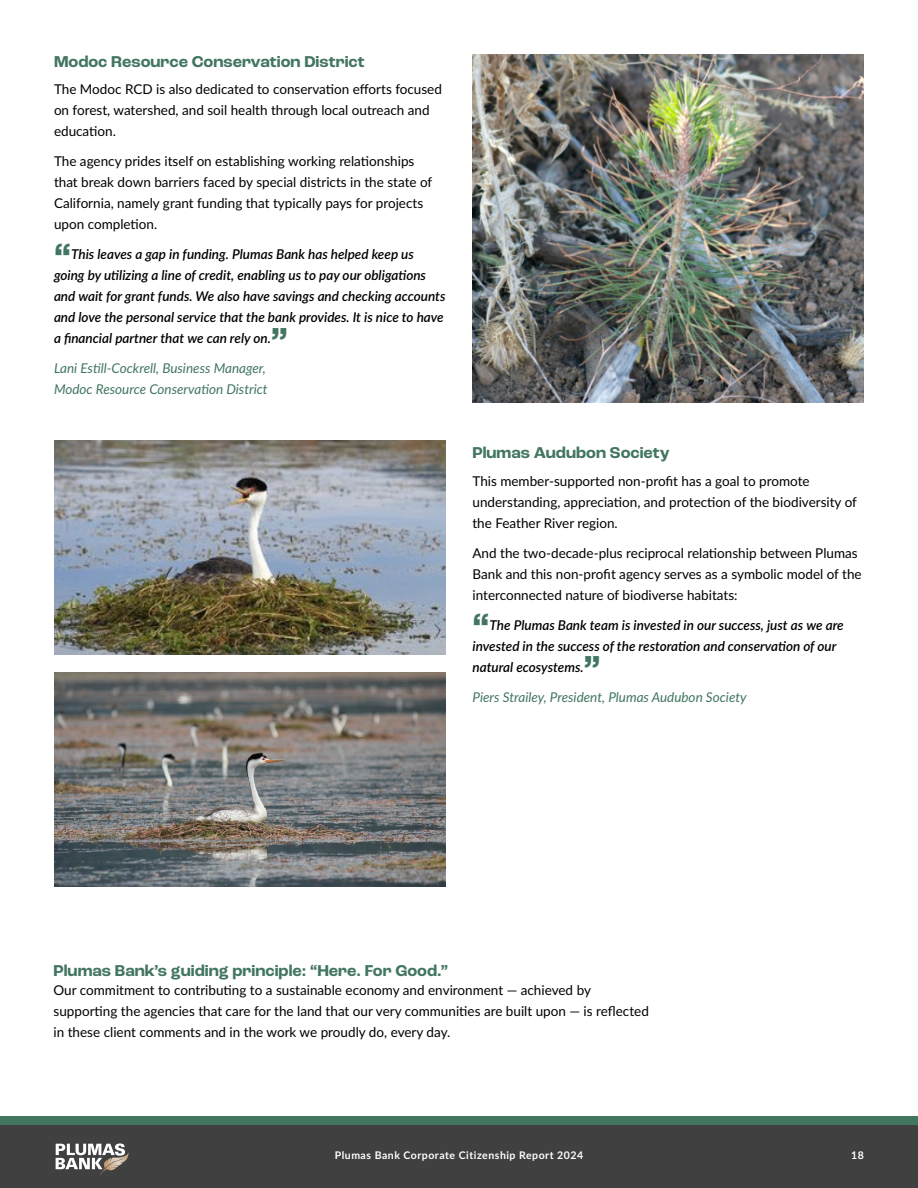
<style>
.page{position:relative;width:918px;height:1188px;background:#fff}
.page>*{position:absolute;margin:0;border:0;box-sizing:border-box;transform-origin:0 0}
.t1{font:100 extra-condensed 39px "Roc Grotesk Variable";color:#427660}
.t2{font:100 extra-condensed 16.5px "Roc Grotesk Variable";color:#427660}
.t3{font:13.5px/21px "Lato";color:#000}
.t4{font:italic 600 13.5px/21px "Lato";color:#000}
.t5{font:italic 13.5px/21px "Lato";color:#427660}
.t6{font:700 10.5px "Lato";letter-spacing:.05em;color:#fff}
</style>
<div class="page">
<img style="left:54px;top:441px;width:392px;height:213px">
<img style="left:54px;top:673px;width:392px;height:214px">
<img style="left:472px;top:54px;width:392px;height:349px">
<div style="left:0;top:1125px;width:918px;height:63px;background:#3f403f"></div>
<div style="left:0;top:1116px;width:918px;height:9px;background:#427660"></div>
<svg style="left:56px;top:1143px;width:73px;height:32px"></svg>
<p class="t2" style="left:54px;top:53px;width:312px">Modoc Resource Conservation District</p>
<p class="t3" style="left:54px;top:78px;width:390px">The Modoc RCD is also dedicated to conservation efforts focused on forest, watershed, and soil health through local outreach and education.</p>
<p class="t3" style="left:54px;top:150px;width:380px">The agency prides itself on establishing working relationships that break down barriers faced by special districts in the state of California, namely grant funding that typically pays for projects upon completion.</p>
<h1 class="t1" style="left:54px;top:236px;width:19px">“</h1>
<p class="t4" style="left:54px;top:243px;width:393px;text-indent:17px">This leaves a gap in funding. Plumas Bank has helped keep us going by utilizing a line of credit, enabling us to pay our obligations and wait for grant funds. We also have savings and checking accounts and love the personal service that the bank provides. It is nice to have a financial partner that we can rely on.</p>
<h1 class="t1" style="left:271px;top:320px;width:19px">”</h1>
<p class="t5" style="left:54px;top:357px;width:215px">Lani Estill-Cockrell, Business Manager,<br>Modoc Resource Conservation District</p>
<p class="t2" style="left:472px;top:444px;width:199px">Plumas Audubon Society</p>
<p class="t3" style="left:472px;top:470px;width:386px">This member-supported non-profit has a goal to promote understanding, appreciation, and protection of the biodiversity of the Feather River region.</p>
<p class="t3" style="left:472px;top:542px;width:391px">And the two-decade-plus reciprocal relationship between Plumas<br>Bank and this non-profit agency serves as a symbolic model of the interconnected nature of biodiverse habitats:</p>
<h1 class="t1" style="left:472px;top:607px;width:19px">“</h1>
<p class="t4" style="left:473px;top:614px;width:373px;text-indent:17px">The Plumas Bank team is invested in our success, just as we are invested in the success of the restoration and conservation of our natural ecosystems.</p>
<h1 class="t1" style="left:584px;top:649px;width:19px">”</h1>
<p class="t5" style="left:472px;top:686px;width:276px">Piers Strailey, President, Plumas Audubon Society</p>
<p class="t2" style="left:54px;top:961px;width:396px">Plumas Bank’s guiding principle: “Here. For Good.”</p>
<p class="t3" style="left:54px;top:979px;width:597px">Our commitment to contributing to a sustainable economy and environment — achieved by supporting the agencies that care for the land that our very communities are built upon — is reflected in these client comments and in the work we proudly do, every day.</p>
<p class="t6" style="left:335px;top:1148px;width:250px">Plumas Bank Corporate Citizenship Report 2024</p>
<p class="t6" style="left:851px;top:1148px;width:14px">18</p>
</div>
